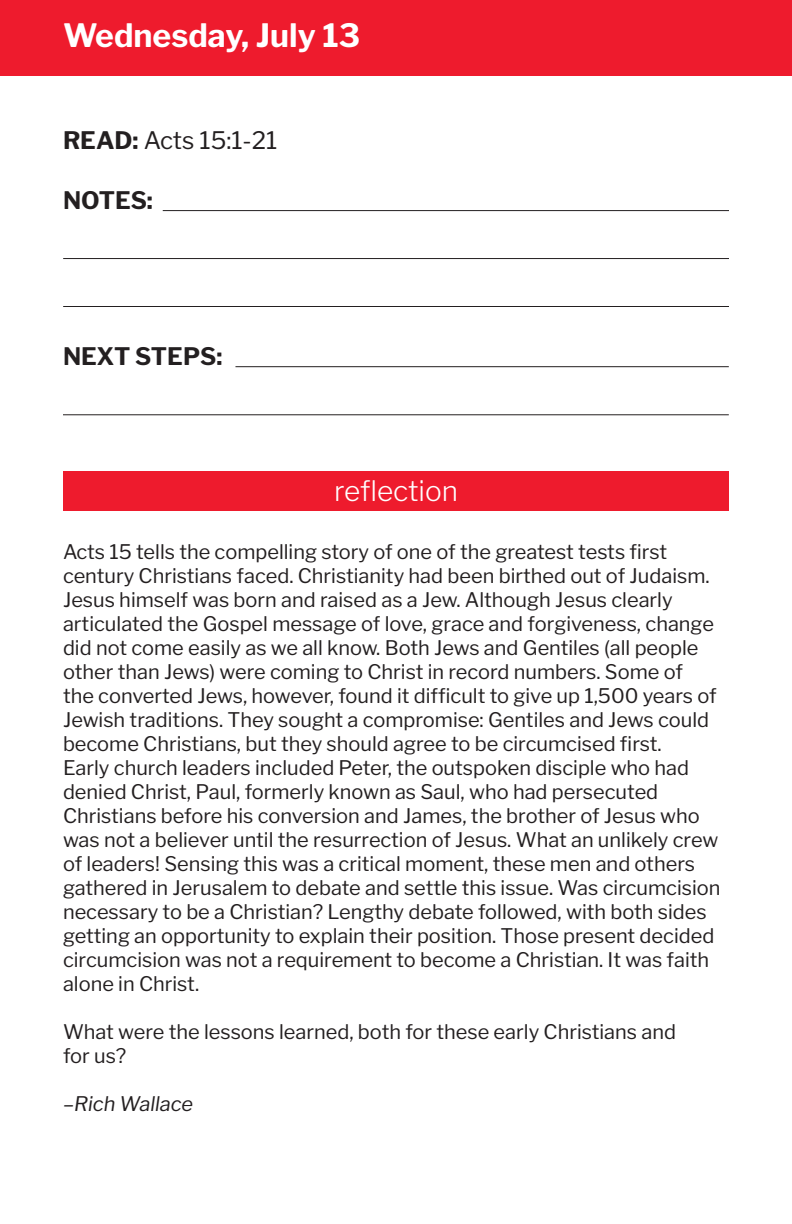
<style>
.page{position:relative;width:792px;height:1224px;background:#fff}
.page>*{position:absolute;margin:0;border:0;box-sizing:border-box;transform-origin:0 0}
.t1{font:700 32px "Libre Franklin";color:#fff}
.t2{font:300 28px "Libre Franklin";color:#fff}
.t3{font:24px "Libre Franklin";color:#231f20}
.t4{font:700 24px "Libre Franklin";color:#231f20}
.t5{font:20px/24px "Libre Franklin";color:#231f20}
.t6{font:italic 20px "Libre Franklin";color:#231f20}
.s1{font-weight:700}
</style>
<div class="page">
<div style="left:0;top:0;width:792px;height:76px;background:#ee1b2d"></div>
<div style="left:63px;top:471px;width:666px;height:40px;background:#ee1b2d"></div>
<hr style="left:163px;top:210px;width:566px;height:1px;background:#231f20">
<hr style="left:235px;top:366px;width:494px;height:1px;background:#231f20">
<hr style="left:63px;top:258px;width:666px;height:1px;background:#231f20">
<hr style="left:63px;top:306px;width:666px;height:1px;background:#231f20">
<hr style="left:63px;top:414px;width:666px;height:1px;background:#231f20">
<p class="t1" style="left:63px;top:11px;width:299px">Wednesday, July 13</p>
<p class="t3" style="left:63px;top:122px;width:216px"><span class="s1">READ:</span> Acts 15:1-21</p>
<p class="t4" style="left:63px;top:182px;width:91px">NOTES:</p>
<p class="t4" style="left:63px;top:338px;width:161px">NEXT STEPS:</p>
<p class="t2" style="left:334px;top:469px;width:125px">reflection</p>
<p class="t5" style="left:63px;top:537px;width:655px">Acts 15 tells the compelling story of one of the greatest tests first century Christians faced. Christianity had been birthed out of Judaism.<br>Jesus himself was born and raised as a Jew. Although Jesus clearly articulated the Gospel message of love, grace and forgiveness, change did not come easily as we all know. Both Jews and Gentiles (all people other than Jews) were coming to Christ in record numbers. Some of the converted Jews, however, found it difficult to give up 1,500 years of Jewish traditions. They sought a compromise: Gentiles and Jews could become Christians, but they should agree to be circumcised first.</p>
<p class="t5" style="left:63px;top:753px;width:659px">Early church leaders included Peter, the outspoken disciple who had denied Christ, Paul, formerly known as Saul, who had persecuted Christians before his conversion and James, the brother of Jesus who was not a believer until the resurrection of Jesus. What an unlikely crew of leaders! Sensing this was a critical moment, these men and others gathered in Jerusalem to debate and settle this issue. Was circumcision necessary to be a Christian? Lengthy debate followed, with both sides getting an opportunity to explain their position. Those present decided circumcision was not a requirement to become a Christian. It was faith alone in Christ.</p>
<p class="t5" style="left:63px;top:1017px;width:615px">What were the lessons learned, both for these early Christians and for us?</p>
<p class="t6" style="left:63px;top:1088px;width:132px">–Rich Wallace</p>
</div>
